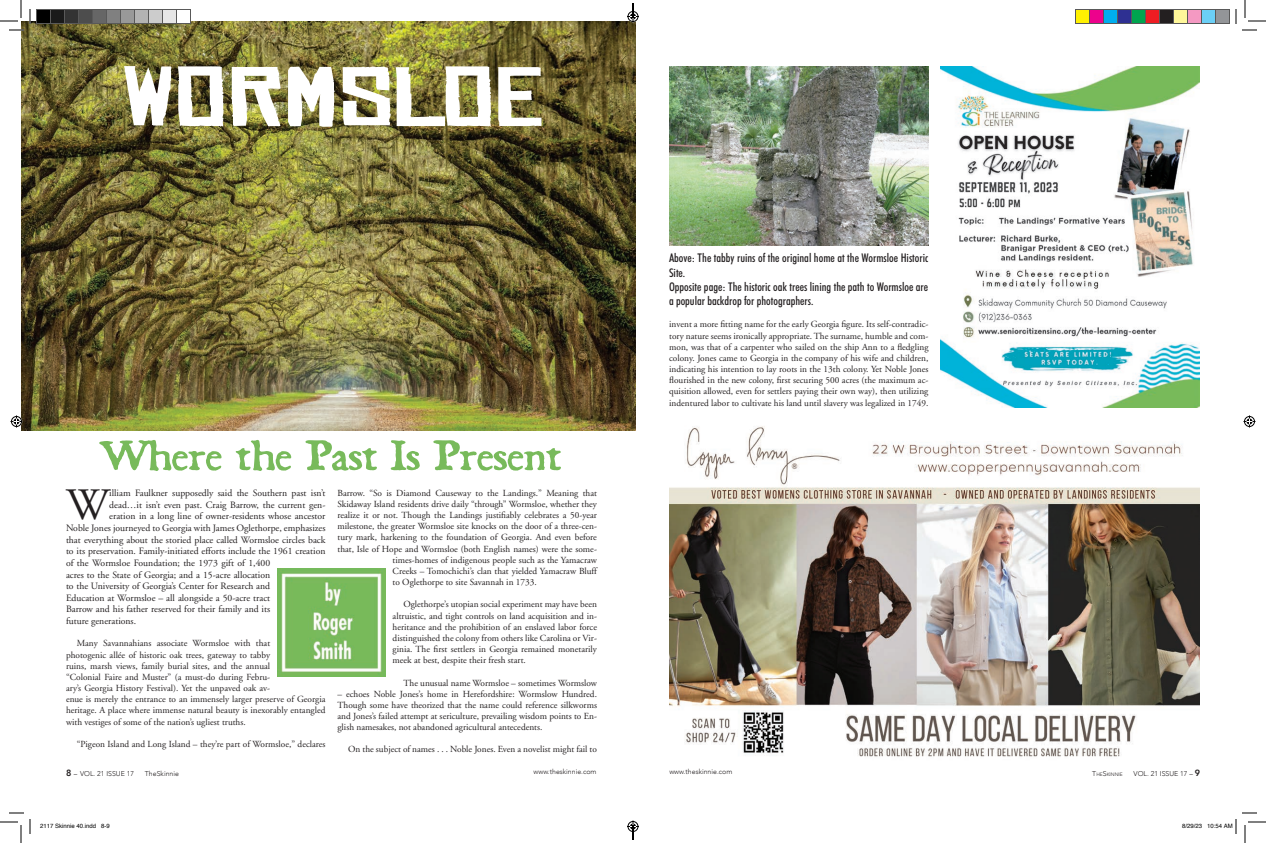
<style>
.page{position:relative;width:1266px;height:843px;background:#fff}
.page>*{position:absolute;margin:0;border:0;box-sizing:border-box;transform-origin:0 0}
.t1{font:80px "Chinese Rocks";color:#fff;scale:1.5 1}
.t2{font:48px "Black Beard";color:#78ba5b;scale:1.2 1}
.t3{font:44.8px "Adobe Garamond";color:#231f20}
.t4{font:500 condensed 12px/14.4px "Futura BT";color:#231f20}
.t5{font:9.7px "Adobe Garamond";color:#231f20}
.t6{font:9.3px/11.2px "Adobe Garamond";color:#231f20;text-align:justify}
.t7{font:300 7px "Avenir";color:#231f20}
.t8{font:300 7px "Avenir";color:#231f20}
.t9{font:6px "Helvetica";color:#000}
.t10{font:300 4.9px "Avenir";color:#231f20}
.s1{font-weight:800;font-size:9px}
.s2{font-size:7px}
.s3{font-style:inherit}
</style>
<div class="page">
<img style="left:669px;top:66px;width:259px;height:179px">
<img style="left:21px;top:21px;width:614px;height:410px">
<img style="left:277px;top:568px;width:108px;height:108px">
<img style="left:669px;top:426px;width:531px;height:331px">
<img style="left:941px;top:66px;width:259px;height:342px">
<svg style="left:0;top:0;width:31px;height:31px"></svg>
<svg style="left:0;top:812px;width:31px;height:31px"></svg>
<svg style="left:1235px;top:0;width:31px;height:31px"></svg>
<svg style="left:10px;top:416px;width:12px;height:12px"></svg>
<svg style="left:1244px;top:416px;width:12px;height:12px"></svg>
<div style="left:36px;top:10px;width:14px;height:14px;background:#000"></div>
<div style="left:36px;top:9px;width:15px;height:15px;border:1px solid #595959"></div>
<div style="left:50px;top:10px;width:14px;height:14px;background:#1a1a1a"></div>
<div style="left:50px;top:9px;width:15px;height:15px;border:1px solid #595959"></div>
<div style="left:64px;top:10px;width:14px;height:14px;background:#333"></div>
<div style="left:64px;top:9px;width:15px;height:15px;border:1px solid #595959"></div>
<div style="left:78px;top:10px;width:14px;height:14px;background:#4d4d4d"></div>
<div style="left:78px;top:9px;width:15px;height:15px;border:1px solid #595959"></div>
<div style="left:92px;top:10px;width:14px;height:14px;background:#666"></div>
<div style="left:92px;top:9px;width:15px;height:15px;border:1px solid #595959"></div>
<div style="left:106px;top:10px;width:14px;height:14px;background:#808080"></div>
<div style="left:106px;top:9px;width:15px;height:15px;border:1px solid #595959"></div>
<div style="left:120px;top:10px;width:14px;height:14px;background:#999"></div>
<div style="left:120px;top:9px;width:15px;height:15px;border:1px solid #595959"></div>
<div style="left:134px;top:10px;width:14px;height:14px;background:#b3b3b3"></div>
<div style="left:134px;top:9px;width:15px;height:15px;border:1px solid #595959"></div>
<div style="left:148px;top:10px;width:14px;height:14px;background:#ccc"></div>
<div style="left:148px;top:9px;width:15px;height:15px;border:1px solid #595959"></div>
<div style="left:162px;top:10px;width:14px;height:14px;background:#e6e6e6"></div>
<div style="left:162px;top:9px;width:15px;height:15px;border:1px solid #595959"></div>
<div style="left:176px;top:10px;width:14px;height:14px;background:#fff"></div>
<div style="left:176px;top:9px;width:15px;height:15px;border:1px solid #595959"></div>
<div style="left:1076px;top:10px;width:14px;height:14px;background:#fff101"></div>
<div style="left:1075px;top:9px;width:15px;height:15px;border:1px solid #595959"></div>
<div style="left:1090px;top:10px;width:14px;height:14px;background:#ed028c"></div>
<div style="left:1089px;top:9px;width:15px;height:15px;border:1px solid #595959"></div>
<div style="left:1104px;top:10px;width:14px;height:14px;background:#00aeef"></div>
<div style="left:1103px;top:9px;width:15px;height:15px;border:1px solid #595959"></div>
<div style="left:1118px;top:10px;width:14px;height:14px;background:#2e3092"></div>
<div style="left:1117px;top:9px;width:15px;height:15px;border:1px solid #595959"></div>
<div style="left:1132px;top:10px;width:14px;height:14px;background:#00a54f"></div>
<div style="left:1131px;top:9px;width:15px;height:15px;border:1px solid #595959"></div>
<div style="left:1146px;top:10px;width:14px;height:14px;background:#ee1d23"></div>
<div style="left:1145px;top:9px;width:15px;height:15px;border:1px solid #595959"></div>
<div style="left:1160px;top:10px;width:14px;height:14px;background:#231f20"></div>
<div style="left:1159px;top:9px;width:15px;height:15px;border:1px solid #595959"></div>
<div style="left:1174px;top:10px;width:14px;height:14px;background:#fff79a"></div>
<div style="left:1173px;top:9px;width:15px;height:15px;border:1px solid #595959"></div>
<div style="left:1188px;top:10px;width:14px;height:14px;background:#f499c2"></div>
<div style="left:1187px;top:9px;width:15px;height:15px;border:1px solid #595959"></div>
<div style="left:1202px;top:10px;width:14px;height:14px;background:#6bcff6"></div>
<div style="left:1201px;top:9px;width:15px;height:15px;border:1px solid #595959"></div>
<div style="left:1216px;top:10px;width:14px;height:14px;background:#939598"></div>
<div style="left:1215px;top:9px;width:15px;height:15px;border:1px solid #595959"></div>
<svg style="left:1235px;top:812px;width:31px;height:31px"></svg>
<svg style="left:627px;top:3px;width:12px;height:19px"></svg>
<svg style="left:627px;top:820px;width:12px;height:20px"></svg>
<h1 class="t1" style="left:120px;top:54px;width:283px">WORMSLOE</h1>
<h2 class="t2" style="left:102px;top:428px;width:384px">Where the Past Is Present</h2>
<h3 class="t3" style="left:66px;top:481px;width:45px">W</h3>
<p class="t5" style="left:109px;top:488px;width:218px">illiam Faulkner supposedly said the Southern past isn’t</p>
<p class="t6" style="left:337px;top:487px;width:261px">Barrow. “So is Diamond Causeway to the Landings.” Meaning that</p>
<p class="t6" style="left:337px;top:499px;width:261px">Skidaway Island residents drive daily “through” Wormsloe, whether they</p>
<p class="t6" style="left:337px;top:510px;width:261px">realize it or not. Though the Landings justifiably celebrates a 50-year</p>
<p class="t6" style="left:337px;top:521px;width:261px">milestone, the greater Wormsloe site knocks on the door of a three-cen-</p>
<p class="t6" style="left:338px;top:532px;width:261px">tury mark, harkening to the foundation of Georgia. And even before</p>
<p class="t6" style="left:338px;top:543px;width:261px">that, Isle of Hope and Wormsloe (both English names) were the some-</p>
<p class="t6" style="left:393px;top:554px;width:206px">times-homes of indigenous people such as the Yamacraw</p>
<p class="t6" style="left:393px;top:566px;width:206px">Creeks – Tomochichi’s clan that yielded Yamacraw Bluff</p>
<p class="t6" style="left:393px;top:577px;width:146px">to Oglethorpe to site Savannah in 1733.</p>
<p class="t6" style="left:393px;top:599px;width:206px;text-indent:11px">Oglethorpe’s utopian social experiment may have been altruistic, and tight controls on land acquisition and in&shy;heritance and the prohibition of an enslaved labor force distinguished the colony from others like Carolina or Vir&shy;ginia. The first settlers in Georgia remained monetarily meek at best, despite their fresh start.</p>
<p class="t6" style="left:403px;top:677px;width:195px">The unusual name Wormsloe – sometimes Wormslow</p>
<p class="t6" style="left:337px;top:688px;width:261px">– echoes Noble Jones’s home in Herefordshire: Wormslow Hundred.<br>Though some have theorized that the name could reference silkworms and Jones’s failed attempt at sericulture, prevailing wisdom points to En&shy;glish namesakes, not abandoned agricultural antecedents.</p>
<p class="t6" style="left:348px;top:744px;width:250px">On the subject of names . . . Noble Jones. Even a novelist might fail to</p>
<p class="t5" style="left:109px;top:499px;width:218px">dead…it isn’t even past. Craig Barrow, the current gen-</p>
<p class="t5" style="left:109px;top:511px;width:218px">eration in a long line of owner-residents whose ancestor</p>
<p class="t5" style="left:66px;top:523px;width:261px">Noble Jones journeyed to Georgia with James Oglethorpe, emphasizes</p>
<p class="t5" style="left:66px;top:534px;width:261px">that everything about the storied place called Wormsloe circles back</p>
<p class="t5" style="left:66px;top:546px;width:261px">to its preservation. Family-initiated efforts include the 1961 creation</p>
<p class="t5" style="left:66px;top:558px;width:206px">of the Wormsloe Foundation; the 1973 gift of 1,400</p>
<p class="t5" style="left:66px;top:569px;width:206px">acres to the State of Georgia; and a 15-acre allocation</p>
<p class="t5" style="left:66px;top:581px;width:206px">to the University of Georgia’s Center for Research and</p>
<p class="t5" style="left:66px;top:593px;width:206px">Education at Wormsloe – all alongside a 50-acre tract</p>
<p class="t5" style="left:66px;top:604px;width:206px">Barrow and his father reserved for their family and its</p>
<p class="t5" style="left:66px;top:616px;width:72px">future generations.</p>
<p class="t6" style="left:66px;top:638px;width:261px;text-align:left;text-indent:11px">Many Savannahians associate Wormsloe with that<br>photogenic allée of historic oak trees, gateway to tabby<br>ruins, marsh views, family burial sites, and the annual<br>“Colonial Faire and Muster” (a must-do during Febru-<br>ary’s Georgia History Festival). Yet the unpaved oak av-<br>enue is merely the entrance to an immensely larger preserve of Georgia heritage. A place where immense natural beauty is inexorably entangled with vestiges of some of the nation’s ugliest truths.</p>
<p class="t6" style="left:77px;top:739px;width:250px">“Pigeon Island and Long Island – they’re part of Wormsloe,” declares</p>
<p class="t4" style="left:669px;top:251px;width:261px">Above: The tabby ruins of the original home at the Wormsloe Historic Site.<br>Opposite page: The historic oak trees lining the path to Wormsloe are a popular backdrop for photographers.</p>
<p class="t6" style="left:669px;top:319px;width:261px">invent a more fitting name for the early Georgia figure. Its self-contradic&shy;tory nature seems ironically appropriate. The surname, humble and com&shy;mon, was that of a carpenter who sailed on the ship Ann to a fledgling colony. Jones came to Georgia in the company of his wife and children, indicating his intention to lay roots in the 13th colony. Yet Noble Jones flourished in the new colony, first securing 500 acres (the maximum ac&shy;quisition allowed, even for settlers paying their own way), then utilizing indentured labor to cultivate his land until slavery was legalized in 1749.</p>
<p class="t7" style="left:66px;top:770px;width:70px"><span class="s1">8</span> – VOL. 21 ISSUE 17</p>
<p class="t7" style="left:145px;top:770px;width:36px">TheSkinnie</p>
<p class="t7" style="left:534px;top:768px;width:65px">www.theskinnie.com</p>
<p class="t7" style="left:669px;top:768px;width:65px">www.theskinnie.com</p>
<p class="t10" style="left:1092px;top:772px;width:32px"><span class="s2">T</span>HE<span class="s2">S</span>KINNIE</p>
<p class="t8" style="left:1134px;top:770px;width:68px">VOL. <span class="s3">21</span> ISSUE <span class="s3">17 –</span> <span class="s1">9</span></p>
<p class="t9" style="left:40px;top:821px;width:71px">2117 Skinnie 40.indd 8-9</p>
<p class="t9" style="left:1182px;top:821px;width:52px">8/29/23 10:54 AM</p>
</div>
